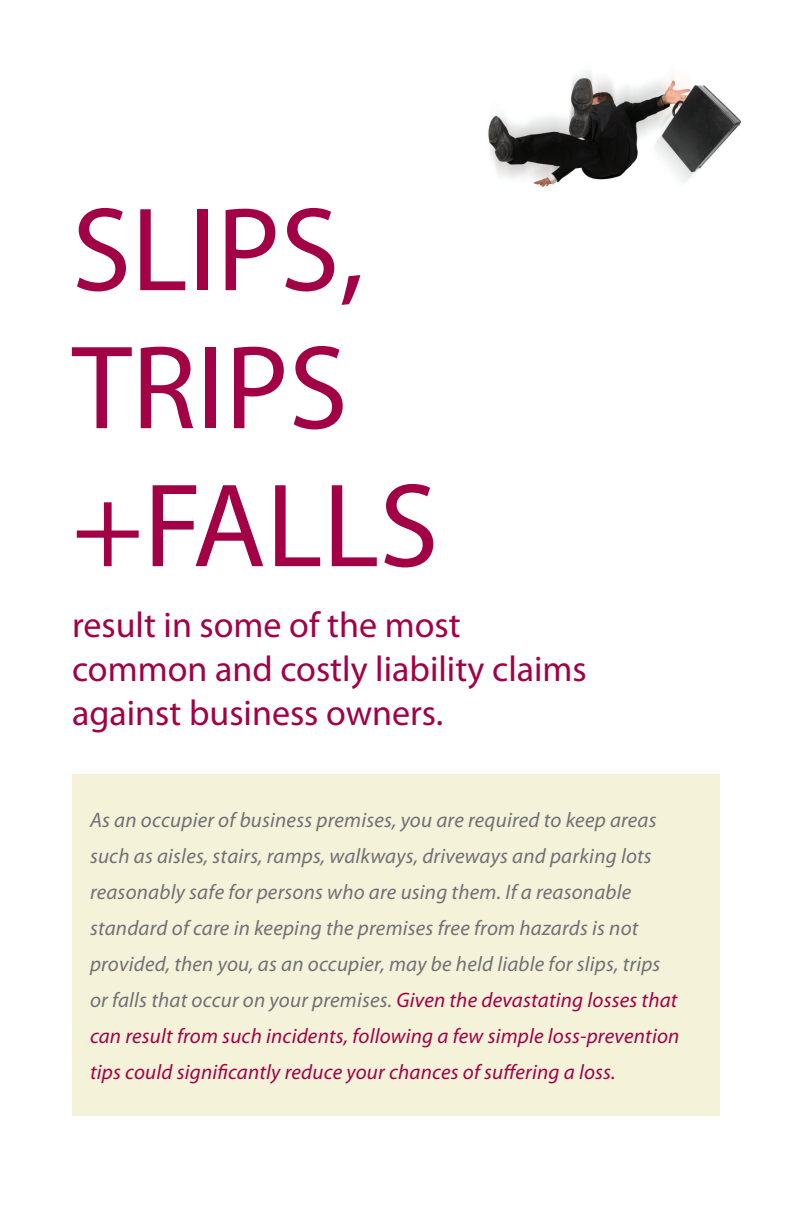
<style>
.page{position:relative;width:792px;height:1224px;background:#fff}
.page>*{position:absolute;margin:0;border:0;box-sizing:border-box;transform-origin:0 0}
.subhead_bold{font:120px "Myriad Pro";color:#a30146}
.subhead_bold-2{font:36px/44px "Myriad Pro";color:#a30146}
.intro_copy{font:italic 21px/36px "Myriad Pro";letter-spacing:.01em;color:#717074}
.s1{color:#a30146}
</style>
<div class="page">
<div style="left:72px;top:775px;width:648px;height:341px;background:#f5f2da"></div>
<img style="left:488px;top:71px;width:253px;height:116px">
<p class="subhead_bold" style="left:72px;top:176px;width:294px">SLIPS,</p>
<p class="subhead_bold" style="left:72px;top:314px;width:277px">TRIPS</p>
<p class="subhead_bold" style="left:72px;top:452px;width:368px">+FALLS</p>
<p class="subhead_bold-2" style="left:72px;top:603px;width:516px">result in some of the most common and costly liability claims against business owners.</p>
<p class="intro_copy" style="left:90px;top:802px;width:591px">As an occupier of business premises, you are required to keep areas such as aisles, stairs, ramps, walkways, driveways and parking lots reasonably safe for persons who are using them. If a reasonable standard of care in keeping the premises free from hazards is not provided, then you, as an occupier, may be held liable for slips, trips or falls that occur on your premises. <span class="s1">Given the devastating losses that can result from such incidents, following a few simple loss-prevention tips could significantly reduce your chances of suffering a loss.</span></p>
</div>
